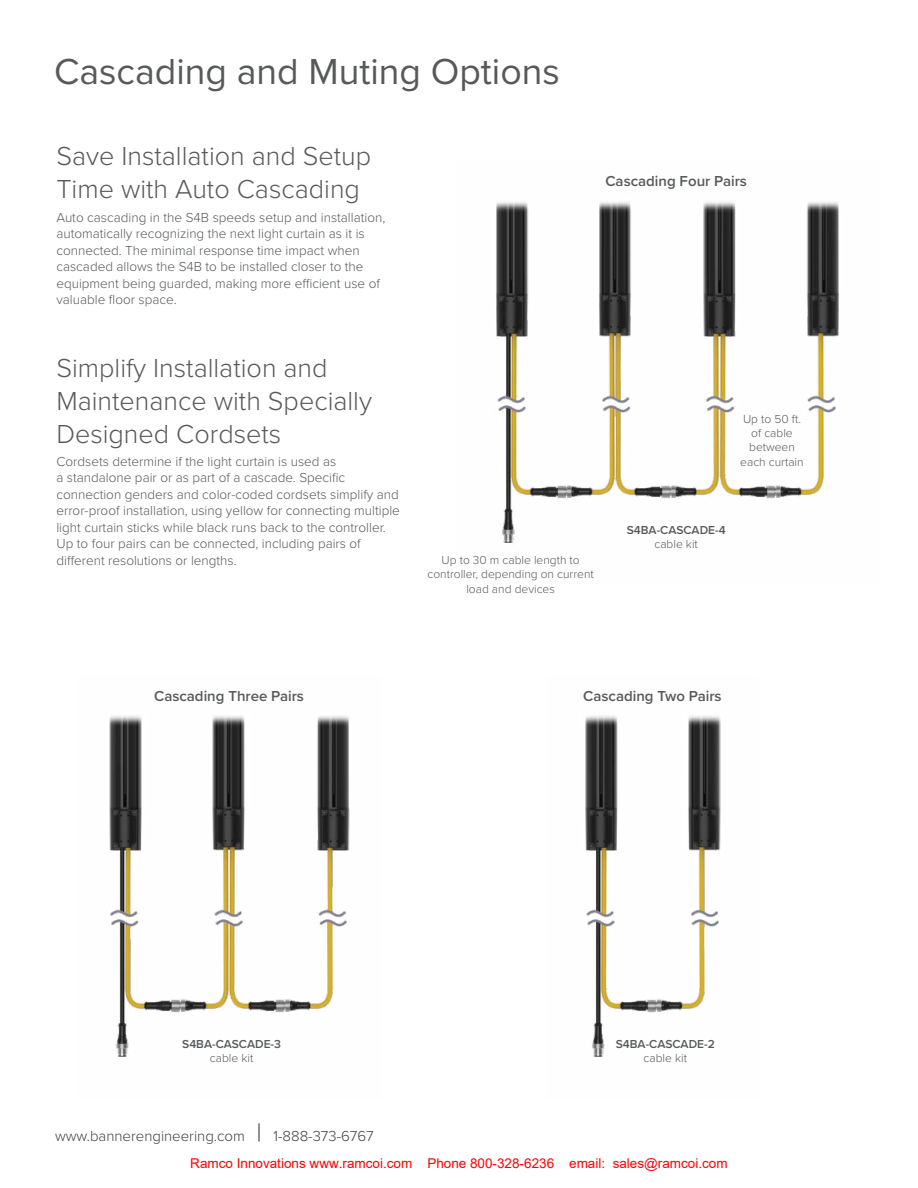
<style>
.page{position:relative;width:918px;height:1188px;background:#fff}
.page>*{position:absolute;margin:0;border:0;box-sizing:border-box;transform-origin:0 0}
.t1{font:37.5px "Proxima Nova";color:#58595b}
.t2{font:300 27px/33px "Proxima Nova";color:#58595b}
.t3{font:600 15px "Proxima Nova";color:#58595b}
.t4{font:300 15px "Proxima Nova";color:#414042}
.t5{font:300 13.5px/16.5px "Proxima Nova";color:#58595b}
.t6{font:13.5px "Arial";color:#f00}
.t7{font:300 12px/14.4px "Proxima Nova";color:#58595b;text-align:center}
.t8{font:600 12px "Proxima Nova";color:#58595b}
.s1{font-size:25.5px}
</style>
<div class="page">
<img style="left:496px;top:202px;width:343px;height:341px">
<img style="left:109px;top:716px;width:241px;height:341px">
<img style="left:585px;top:715px;width:136px;height:342px">
<h1 class="t1" style="left:54px;top:43px;width:507px">Cascading and Muting Options</h1>
<h2 class="t2" style="left:56px;top:138px;width:316px">Save Installation and Setup<br>Time with Auto Cascading</h2>
<p class="t5" style="left:56px;top:208px;width:330px">Auto cascading in the S4B speeds setup and installation, automatically recognizing the next light curtain as it is connected. The minimal response time impact when cascaded allows the S4B to be installed closer to the equipment being guarded, making more efficient use of valuable floor space.</p>
<h2 class="t2" style="left:56px;top:350px;width:317px">Simplify Installation and<br>Maintenance with Specially<br>Designed Cordsets</h2>
<p class="t5" style="left:56px;top:452px;width:345px">Cordsets determine if the light curtain is used as<br>a standalone pair or as part of a cascade. Specific connection genders and color-coded cordsets simplify and error-proof installation, using yellow for connecting multiple light curtain sticks while black runs back to the controller.<br>Up to four pairs can be connected, including pairs of different resolutions or lengths.</p>
<p class="t3" style="left:605px;top:170px;width:143px">Cascading Four Pairs</p>
<p class="t7" style="left:427px;top:552px;width:168px">Up to 30 m cable length to controller, depending on current load and devices</p>
<p class="t7" style="left:740px;top:411px;width:65px">Up to 50 ft. of cable between each curtain</p>
<p class="t8" style="left:627px;top:521px;width:100px">S4BA-CASCADE-4</p>
<p class="t7" style="left:654px;top:536px;width:45px">cable kit</p>
<p class="t3" style="left:154px;top:685px;width:151px">Cascading Three Pairs</p>
<p class="t8" style="left:182px;top:1035px;width:100px">S4BA-CASCADE-3</p>
<p class="t7" style="left:210px;top:1050px;width:45px">cable kit</p>
<p class="t4" style="left:55px;top:1125px;width:320px">www.bannerengineering.com <span class="s1">|</span> 1-888-373-6767</p>
<p class="t3" style="left:583px;top:685px;width:140px">Cascading Two Pairs</p>
<p class="t8" style="left:616px;top:1035px;width:101px">S4BA-CASCADE-2</p>
<p class="t7" style="left:644px;top:1050px;width:45px">cable kit</p>
<p class="t6" style="left:190px;top:1154px;width:539px">Ramco Innovations www.ramcoi.com Phone 800-328-6236 email: sales@ramcoi.com</p>
</div>
